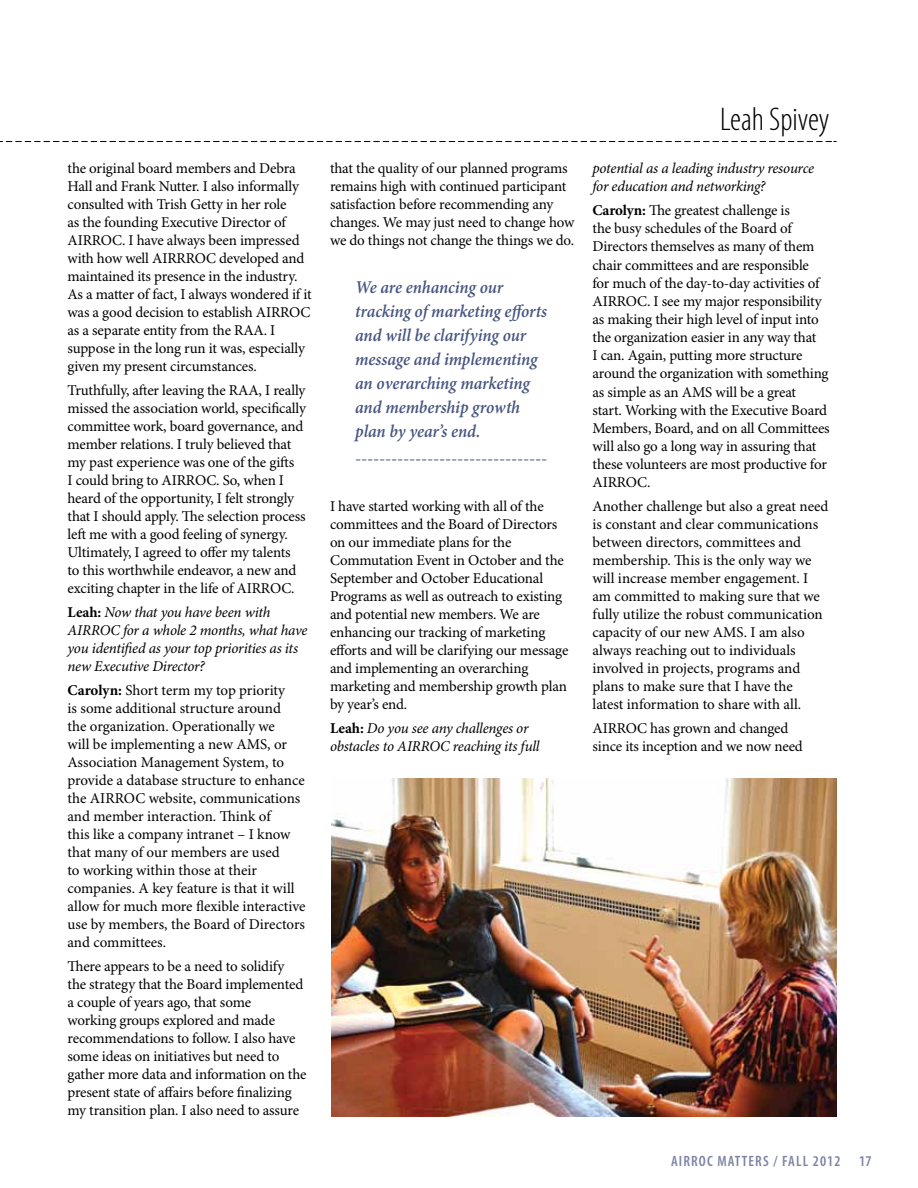
<style>
.page{position:relative;width:918px;height:1188px;background:#fff}
.page>*{position:absolute;margin:0;border:0;box-sizing:border-box;transform-origin:0 0}
.t1{font:300 condensed 33px "Myriad Pro";color:#000}
.t2{font:italic 600 18px/24px "Minion Pro";letter-spacing:-.005em;color:#475581;scale:.94 1}
.t3{font:italic 18px "Minion Pro";color:#475581}
.t4{font:15px/18px "Minion Pro";letter-spacing:-.01em;color:#000}
.t5{font:italic 15px/18px "Minion Pro";letter-spacing:-.02em;color:#000}
.t6{font:600 condensed 15px "Myriad Pro";letter-spacing:.075em;color:#7e83a4}
.s1{font-weight:700;font-style:normal}
.s2{font-weight:700}
</style>
<div class="page">
<svg style="left:0;top:141px;width:837px;height:1px"></svg>
<img style="left:331px;top:779px;width:506px;height:337px">
<p class="t4" style="left:68px;top:160px;width:246px">the original board members and Debra Hall and Frank Nutter. I also informally consulted with Trish Getty in her role<br>as the founding Executive Director of AIRROC. I have always been impressed with how well AIRRROC developed and maintained its presence in the industry.<br>As a matter of fact, I always wondered if it was a good decision to establish AIRROC as a separate entity from the RAA. I suppose in the long run it was, especially given my present circumstances.</p>
<p class="t4" style="left:68px;top:382px;width:240px">Truthfully, after leaving the RAA, I really missed the association world, specifically committee work, board governance, and member relations. I truly believed that my past experience was one of the gifts<br>I could bring to AIRROC. So, when I heard of the opportunity, I felt strongly that I should apply. The selection process left me with a good feeling of synergy.<br>Ultimately, I agreed to offer my talents to this worthwhile endeavor, a new and exciting chapter in the life of AIRROC.</p>
<p class="t5" style="left:68px;top:604px;width:242px"><span class="s1">Leah:</span> Now that you have been with AIRROC for a whole 2 months, what have you identifi ed as your top priorities as its new Executive Director?</p>
<p class="t4" style="left:68px;top:682px;width:240px"><span class="s2">Carolyn:</span> Short term my top priority<br>is some additional structure around<br>the organization. Operationally we<br>will be implementing a new AMS, or Association Management System, to provide a database structure to enhance the AIRROC website, communications and member interaction. Think of<br>this like a company intranet – I know that many of our members are used<br>to working within those at their companies. A key feature is that it will allow for much more flexible interactive use by members, the Board of Directors and committees.</p>
<p class="t4" style="left:68px;top:958px;width:241px">There appears to be a need to solidify the strategy that the Board implemented a couple of years ago, that some<br>working groups explored and made recommendations to follow. I also have some ideas on initiatives but need to gather more data and information on the present state of affairs before finalizing my transition plan. I also need to assure</p>
<p class="t4" style="left:330px;top:160px;width:246px">that the quality of our planned programs remains high with continued participant satisfaction before recommending any changes. We may just need to change how we do things not change the things we do.</p>
<p class="t2" style="left:355px;top:276px;width:206px">We are enhancing our tracking of marketing efforts and will be clarifying our message and implementing an overarching marketing and membership growth plan by year’s end.</p>
<p class="t3" style="left:355px;top:448px;width:193px">--------------------------------</p>
<p class="t4" style="left:330px;top:498px;width:240px">I have started working with all of the committees and the Board of Directors on our immediate plans for the Commutation Event in October and the September and October Educational Programs as well as outreach to existing and potential new members. We are enhancing our tracking of marketing efforts and will be clarifying our message and implementing an overarching marketing and membership growth plan by year’s end.</p>
<p class="t5" style="left:330px;top:720px;width:211px"><span class="s1">Leah:</span> Do you see any challenges or obstacles to AIRROC reaching its full</p>
<h1 class="t1" style="left:720px;top:102px;width:111px">Leah Spivey</h1>
<p class="t5" style="left:592px;top:160px;width:223px">potential as a leading industry resource for education and networking?</p>
<p class="t4" style="left:592px;top:202px;width:239px"><span class="s2">Carolyn:</span> The greatest challenge is<br>the busy schedules of the Board of Directors themselves as many of them chair committees and are responsible for much of the day-to-day activities of AIRROC. I see my major responsibility as making their high level of input into the organization easier in any way that<br>I can. Again, putting more structure around the organization with something as simple as an AMS will be a great<br>start. Working with the Executive Board Members, Board, and on all Committees will also go a long way in assuring that these volunteers are most productive for AIRROC.</p>
<p class="t4" style="left:592px;top:498px;width:238px">Another challenge but also a great need is constant and clear communications between directors, committees and membership. This is the only way we will increase member engagement. I am committed to making sure that we fully utilize the robust communication capacity of our new AMS. I am also always reaching out to individuals involved in projects, programs and plans to make sure that I have the<br>latest information to share with all.</p>
<p class="t4" style="left:592px;top:720px;width:212px">AIRROC has grown and changed since its inception and we now need</p>
<p class="t6" style="left:671px;top:1153px;width:202px">AIRROC MATTERS / FALL 2012 17</p>
</div>
